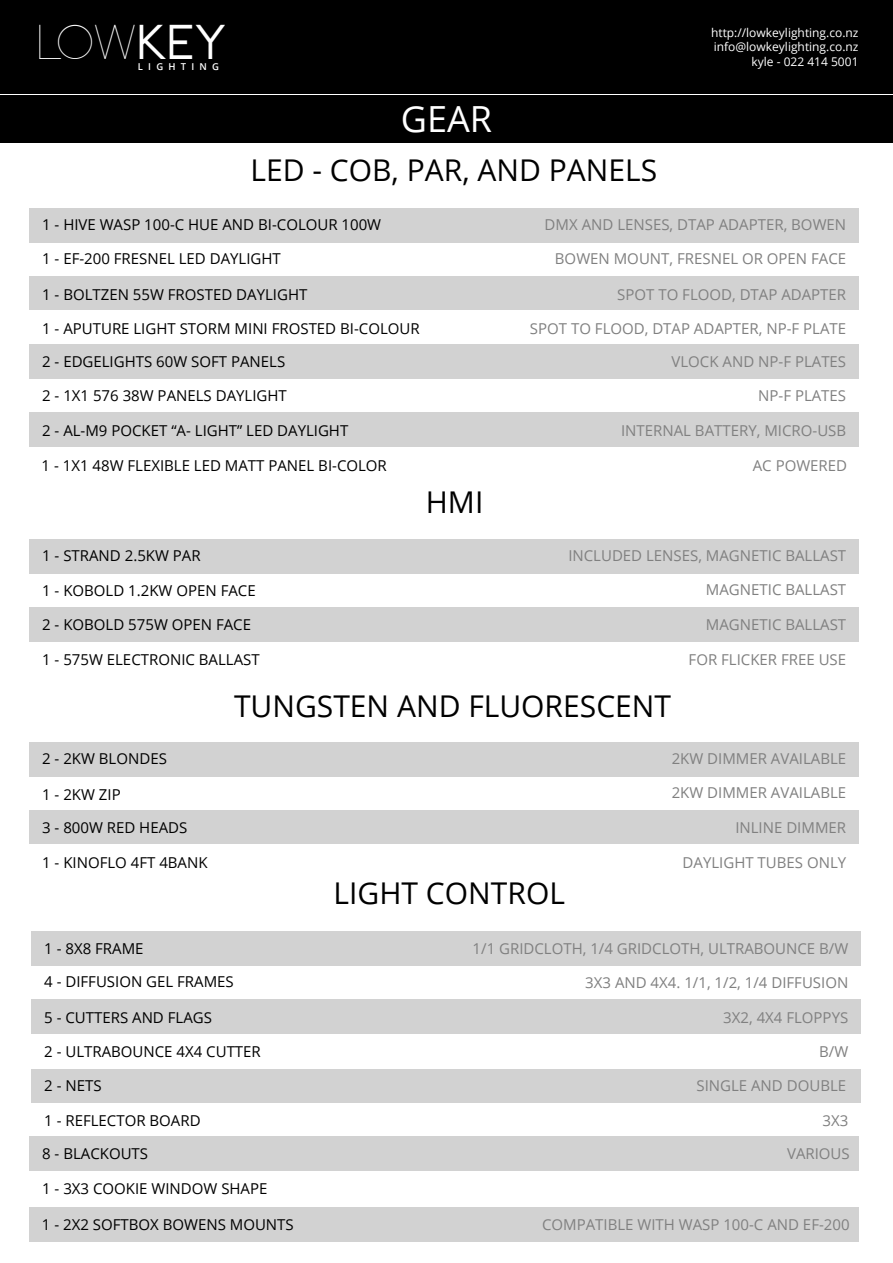
<style>
.page{position:relative;width:893px;height:1263px;background:#fff}
.page>*{position:absolute;margin:0;border:0;box-sizing:border-box;transform-origin:0 0}
.t1{font:100 47.55px "Neou";color:#fff}
.t2{font:36px "Open Sans";color:#fff}
.t3{font:30px "Open Sans";color:#000}
.t4{font:15px "Open Sans";color:#000}
.t5{font:15px "Open Sans";color:#808080}
.t6{font:12px/14.4px "Open Sans";color:#fff;text-align:right}
.t7{font:600 9.45px "Open Sans";letter-spacing:.55em;color:#fff}
.s1{font-weight:700}
</style>
<div class="page">
<div style="left:31px;top:1068px;width:830px;height:34px;background:#d2d2d2"></div>
<div style="left:0;top:0;width:893px;height:93px;background:#000"></div>
<div style="left:0;top:95px;width:893px;height:47px;background:#000"></div>
<div style="left:29px;top:208px;width:829px;height:34px;background:#d2d2d2"></div>
<div style="left:29px;top:276px;width:829px;height:34px;background:#d2d2d2"></div>
<div style="left:29px;top:345px;width:829px;height:34px;background:#d2d2d2"></div>
<div style="left:29px;top:413px;width:829px;height:34px;background:#d2d2d2"></div>
<div style="left:29px;top:539px;width:829px;height:34px;background:#d2d2d2"></div>
<div style="left:29px;top:608px;width:829px;height:34px;background:#d2d2d2"></div>
<div style="left:29px;top:742px;width:829px;height:34px;background:#d2d2d2"></div>
<div style="left:29px;top:810px;width:829px;height:34px;background:#d2d2d2"></div>
<div style="left:31px;top:931px;width:830px;height:35px;background:#d2d2d2"></div>
<div style="left:31px;top:1000px;width:830px;height:34px;background:#d2d2d2"></div>
<div style="left:29px;top:1136px;width:829px;height:34px;background:#d2d2d2"></div>
<div style="left:29px;top:1208px;width:829px;height:34px;background:#d2d2d2"></div>
<h1 class="t1" style="left:39px;top:19px;width:191px">low<span class="s1">keY</span></h1>
<p class="t7" style="left:138px;top:60px;width:83px">LIGHTING</p>
<h2 class="t2" style="left:401px;top:94px;width:93px">GEAR</h2>
<h3 class="t3" style="left:250px;top:150px;width:408px">LED - COB, PAR, AND PANELS</h3>
<p class="t6" style="left:711px;top:25px;width:149px">http://lowkeylighting.co.nz info@lowkeylighting.co.nz kyle - 022 414 5001</p>
<p class="t4" style="left:42px;top:214px;width:341px">1 - HIVE WASP 100-C HUE AND BI-COLOUR 100W</p>
<p class="t4" style="left:42px;top:249px;width:240px">1 - EF-200 FRESNEL LED DAYLIGHT</p>
<p class="t4" style="left:42px;top:284px;width:267px">1 - BOLTZEN 55W FROSTED DAYLIGHT</p>
<p class="t4" style="left:42px;top:318px;width:379px">1 - APUTURE LIGHT STORM MINI FROSTED BI-COLOUR</p>
<p class="t4" style="left:42px;top:351px;width:245px">2 - EDGELIGHTS 60W SOFT PANELS</p>
<p class="t4" style="left:42px;top:385px;width:246px">2 - 1X1 576 38W PANELS DAYLIGHT</p>
<p class="t4" style="left:42px;top:420px;width:308px">2 - AL-M9 POCKET “A- LIGHT” LED DAYLIGHT</p>
<p class="t5" style="left:545px;top:214px;width:303px">DMX AND LENSES, DTAP ADAPTER, BOWEN</p>
<p class="t5" style="left:555px;top:249px;width:293px">BOWEN MOUNT, FRESNEL OR OPEN FACE</p>
<p class="t5" style="left:617px;top:284px;width:230px">SPOT TO FLOOD, DTAP ADAPTER</p>
<p class="t5" style="left:530px;top:318px;width:318px">SPOT TO FLOOD, DTAP ADAPTER, NP-F PLATE</p>
<p class="t5" style="left:672px;top:351px;width:176px">VLOCK AND NP-F PLATES</p>
<p class="t5" style="left:758px;top:385px;width:89px">NP-F PLATES</p>
<p class="t5" style="left:621px;top:420px;width:227px">INTERNAL BATTERY, MICRO-USB</p>
<p class="t4" style="left:42px;top:456px;width:347px">1 - 1X1 48W FLEXIBLE LED MATT PANEL BI-COLOR</p>
<p class="t5" style="left:753px;top:456px;width:96px">AC POWERED</p>
<h3 class="t3" style="left:426px;top:481px;width:59px">HMI</h3>
<p class="t4" style="left:42px;top:546px;width:160px">1 - STRAND 2.5KW PAR</p>
<p class="t4" style="left:42px;top:581px;width:215px">1 - KOBOLD 1.2KW OPEN FACE</p>
<p class="t5" style="left:568px;top:546px;width:279px">INCLUDED LENSES, MAGNETIC BALLAST</p>
<p class="t5" style="left:706px;top:579px;width:142px">MAGNETIC BALLAST</p>
<p class="t5" style="left:706px;top:615px;width:142px">MAGNETIC BALLAST</p>
<p class="t5" style="left:689px;top:649px;width:159px">FOR FLICKER FREE USE</p>
<h3 class="t3" style="left:234px;top:685px;width:439px">TUNGSTEN AND FLUORESCENT</h3>
<p class="t4" style="left:42px;top:615px;width:210px">2 - KOBOLD 575W OPEN FACE</p>
<p class="t4" style="left:42px;top:649px;width:219px">1 - 575W ELECTRONIC BALLAST</p>
<p class="t4" style="left:42px;top:748px;width:126px">2 - 2KW BLONDES</p>
<p class="t4" style="left:42px;top:784px;width:80px">1 - 2KW ZIP</p>
<p class="t4" style="left:42px;top:818px;width:147px">3 - 800W RED HEADS</p>
<p class="t4" style="left:42px;top:852px;width:167px">1 - KINOFLO 4FT 4BANK</p>
<p class="t4" style="left:44px;top:938px;width:101px">1 - 8X8 FRAME</p>
<p class="t4" style="left:44px;top:971px;width:191px">4 - DIFFUSION GEL FRAMES</p>
<p class="t4" style="left:44px;top:1007px;width:169px">5 - CUTTERS AND FLAGS</p>
<p class="t4" style="left:44px;top:1041px;width:218px">2 - ULTRABOUNCE 4X4 CUTTER</p>
<p class="t4" style="left:44px;top:1075px;width:59px">2 - NETS</p>
<p class="t4" style="left:44px;top:1110px;width:158px">1 - REFLECTOR BOARD</p>
<p class="t4" style="left:42px;top:1143px;width:108px">8 - BLACKOUTS</p>
<p class="t4" style="left:42px;top:1178px;width:227px">1 - 3X3 COOKIE WINDOW SHAPE</p>
<h3 class="t3" style="left:334px;top:873px;width:233px">LIGHT CONTROL</h3>
<p class="t5" style="left:672px;top:748px;width:176px">2KW DIMMER AVAILABLE</p>
<p class="t5" style="left:672px;top:782px;width:176px">2KW DIMMER AVAILABLE</p>
<p class="t5" style="left:735px;top:818px;width:112px">INLINE DIMMER</p>
<p class="t5" style="left:683px;top:852px;width:165px">DAYLIGHT TUBES ONLY</p>
<p class="t5" style="left:473px;top:938px;width:377px">1/1 GRIDCLOTH, 1/4 GRIDCLOTH, ULTRABOUNCE B/W</p>
<p class="t5" style="left:585px;top:972px;width:265px">3X3 AND 4X4. 1/1, 1/2, 1/4 DIFFUSION</p>
<p class="t5" style="left:723px;top:1007px;width:127px">3X2, 4X4 FLOPPYS</p>
<p class="t5" style="left:819px;top:1041px;width:31px">B/W</p>
<p class="t5" style="left:696px;top:1075px;width:151px">SINGLE AND DOUBLE</p>
<p class="t5" style="left:822px;top:1110px;width:27px">3X3</p>
<p class="t5" style="left:787px;top:1143px;width:64px">VARIOUS</p>
<p class="t4" style="left:42px;top:1214px;width:253px">1 - 2X2 SOFTBOX BOWENS MOUNTS</p>
<p class="t5" style="left:542px;top:1214px;width:309px">COMPATIBLE WITH WASP 100-C AND EF-200</p>
</div>
